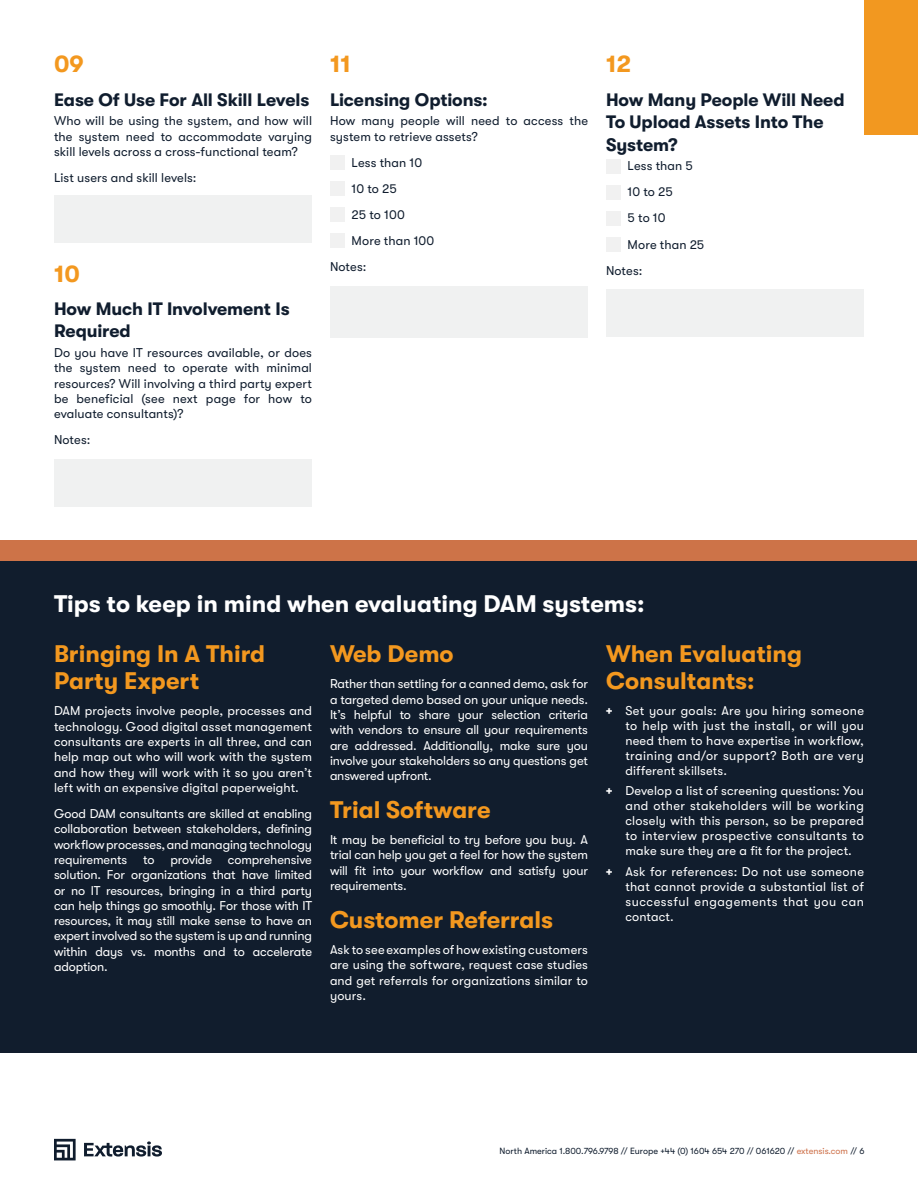
<style>
.page{position:relative;width:918px;height:1188px;background:#fff}
.page>*{position:absolute;margin:0;border:0;box-sizing:border-box;transform-origin:0 0}
.t1{font:700 24px/27px "GT Walsheim";color:#f3981f}
.t2{font:700 24px "GT Walsheim";color:#fff}
.t3{font:700 18px/22.5px "GT Walsheim";letter-spacing:-.005em;color:#101d2e}
.t4{font:12.75px/15.3px "GT Walsheim";letter-spacing:.005em;color:#fff;text-align:justify}
.t5{font:12.75px/15.3px "GT Walsheim";letter-spacing:.01em;color:#101d2e;text-align:justify}
.t6{font:9px "GT Walsheim";color:#101d2e}
.s1{font-weight:700}
.s2{color:#ce724b}
.s3{color:#111d2d}
</style>
<div class="page">
<div style="left:864px;top:0;width:54px;height:135px;background:#f29820"></div>
<svg style="left:54px;top:1139px;width:22px;height:21px"></svg>
<svg style="left:84px;top:1141px;width:78px;height:16px"></svg>
<div style="left:330px;top:155px;width:15px;height:14px;background:#f1f1f1"></div>
<div style="left:330px;top:181px;width:15px;height:14px;background:#f1f1f1"></div>
<div style="left:606px;top:160px;width:14px;height:14px;background:#f1f1f1"></div>
<div style="left:606px;top:186px;width:14px;height:14px;background:#f1f1f1"></div>
<div style="left:606px;top:212px;width:14px;height:14px;background:#f1f1f1"></div>
<div style="left:606px;top:238px;width:14px;height:14px;background:#f1f1f1"></div>
<div style="left:330px;top:207px;width:15px;height:14px;background:#f1f1f1"></div>
<div style="left:330px;top:233px;width:15px;height:14px;background:#f1f1f1"></div>
<div style="left:1px;top:560px;width:916px;height:493px;background:#111d2d"></div>
<div style="left:1px;top:540px;width:916px;height:20px;background:#cd7348"></div>
<div style="left:54px;top:195px;width:258px;height:48px;background:#f0f1f1"></div>
<div style="left:54px;top:459px;width:258px;height:48px;background:#f0f1f1"></div>
<div style="left:330px;top:286px;width:258px;height:52px;background:#f0f1f1"></div>
<div style="left:606px;top:289px;width:258px;height:48px;background:#f0f1f1"></div>
<h1 class="t1" style="left:54px;top:51px;width:31px">09</h1>
<h2 class="t3" style="left:54px;top:88px;width:257px">Ease Of Use For All Skill Levels</h2>
<p class="t5" style="left:54px;top:113px;width:260px">Who will be using the system, and how will the system need to accommodate varying skill levels across a cross-functional team?</p>
<p class="t5" style="left:54px;top:170px;width:144px">List users and skill levels:</p>
<h1 class="t1" style="left:54px;top:260px;width:27px">10</h1>
<h2 class="t3" style="left:54px;top:297px;width:237px">How Much IT Involvement Is<br>Required</h2>
<p class="t5" style="left:54px;top:345px;width:260px">Do you have IT resources available, or does the system need to operate with minimal resources? Will involving a third party expert be beneficial (see next page for how to evaluate consultants)?</p>
<p class="t5" style="left:54px;top:432px;width:38px">Notes:</p>
<h1 class="t1" style="left:330px;top:51px;width:22px">11</h1>
<h2 class="t3" style="left:330px;top:88px;width:159px">Licensing Options:</h2>
<p class="t5" style="left:330px;top:113px;width:260px">How many people will need to access the system to retrieve assets?</p>
<p class="t5" style="left:352px;top:155px;width:72px">Less than 10</p>
<p class="t5" style="left:352px;top:181px;width:47px">10 to 25</p>
<p class="t5" style="left:352px;top:207px;width:55px">25 to 100</p>
<p class="t5" style="left:352px;top:233px;width:84px">More than 100</p>
<p class="t5" style="left:330px;top:259px;width:38px">Notes:</p>
<h1 class="t1" style="left:606px;top:51px;width:27px">12</h1>
<h2 class="t3" style="left:606px;top:88px;width:240px">How Many People Will Need<br>To Upload Assets Into The<br>System?</h2>
<p class="t5" style="left:628px;top:158px;width:67px">Less than 5</p>
<p class="t5" style="left:628px;top:184px;width:47px">10 to 25</p>
<p class="t5" style="left:628px;top:211px;width:39px">5 to 10</p>
<p class="t5" style="left:628px;top:237px;width:78px">More than 25</p>
<p class="t5" style="left:606px;top:263px;width:38px">Notes:</p>
<h1 class="t2" style="left:54px;top:591px;width:592px">Tips to keep in mind when evaluating DAM systems:</h1>
<h1 class="t1" style="left:54px;top:641px;width:213px">Bringing In A Third<br>Party Expert</h1>
<p class="t4" style="left:54px;top:703px;width:260px">DAM projects involve people, processes and technology. Good digital asset management consultants are experts in all three, and can help map out who will work with the system and how they will work with it so you aren’t left with an expensive digital paperweight.</p>
<p class="t4" style="left:54px;top:806px;width:260px">Good DAM consultants are skilled at enabling collaboration between stakeholders, defining workflow processes, and managing technology requirements to provide comprehensive solution. For organizations that have limited or no IT resources, bringing in a third party can help things go smoothly. For those with IT resources, it may still make sense to have an expert involved so the system is up and running within days vs. months and to accelerate adoption.</p>
<h1 class="t1" style="left:606px;top:641px;width:198px">When Evaluating<br>Consultants:</h1>
<p class="t4" style="left:625px;top:703px;width:240px;text-indent:-19px"><span class="s1">+</span> Set your goals: Are you hiring someone to help with just the install, or will you need them to have expertise in workflow, training and/or support? Both are very different skillsets.</p>
<p class="t4" style="left:625px;top:784px;width:240px;text-indent:-19px"><span class="s1">+</span> Develop a list of screening questions: You and other stakeholders will be working closely with this person, so be prepared to interview prospective consultants to make sure they are a fit for the project.</p>
<p class="t4" style="left:625px;top:864px;width:240px;text-indent:-19px"><span class="s1">+</span> Ask for references: Do not use someone that cannot provide a substantial list of successful engagements that you can contact.</p>
<h1 class="t1" style="left:330px;top:641px;width:125px">Web Demo</h1>
<p class="t4" style="left:330px;top:676px;width:260px">Rather than settling for a canned demo, ask for a targeted demo based on your unique needs.<br>It’s helpful to share your selection criteria with vendors to ensure all your requirements are addressed. Additionally, make sure you involve your stakeholders so any questions get answered upfront.</p>
<h1 class="t1" style="left:330px;top:796px;width:162px">Trial Software</h1>
<p class="t4" style="left:330px;top:832px;width:260px">It may be beneficial to try before you buy. A trial can help you get a feel for how the system will fit into your workflow and satisfy your requirements.</p>
<h1 class="t1" style="left:330px;top:906px;width:225px">Customer Referrals</h1>
<p class="t4" style="left:330px;top:942px;width:260px">Ask to see examples of how existing customers are using the software, request case studies and get referrals for organizations similar to yours.</p>
<p class="t6" style="left:500px;top:1146px;width:367px">North America 1.800.796.9798 // Europe +44 (0) 1604 654 270 // 061620 // <span class="s2">extensis.com</span> // <span class="s3">6</span></p>
</div>
